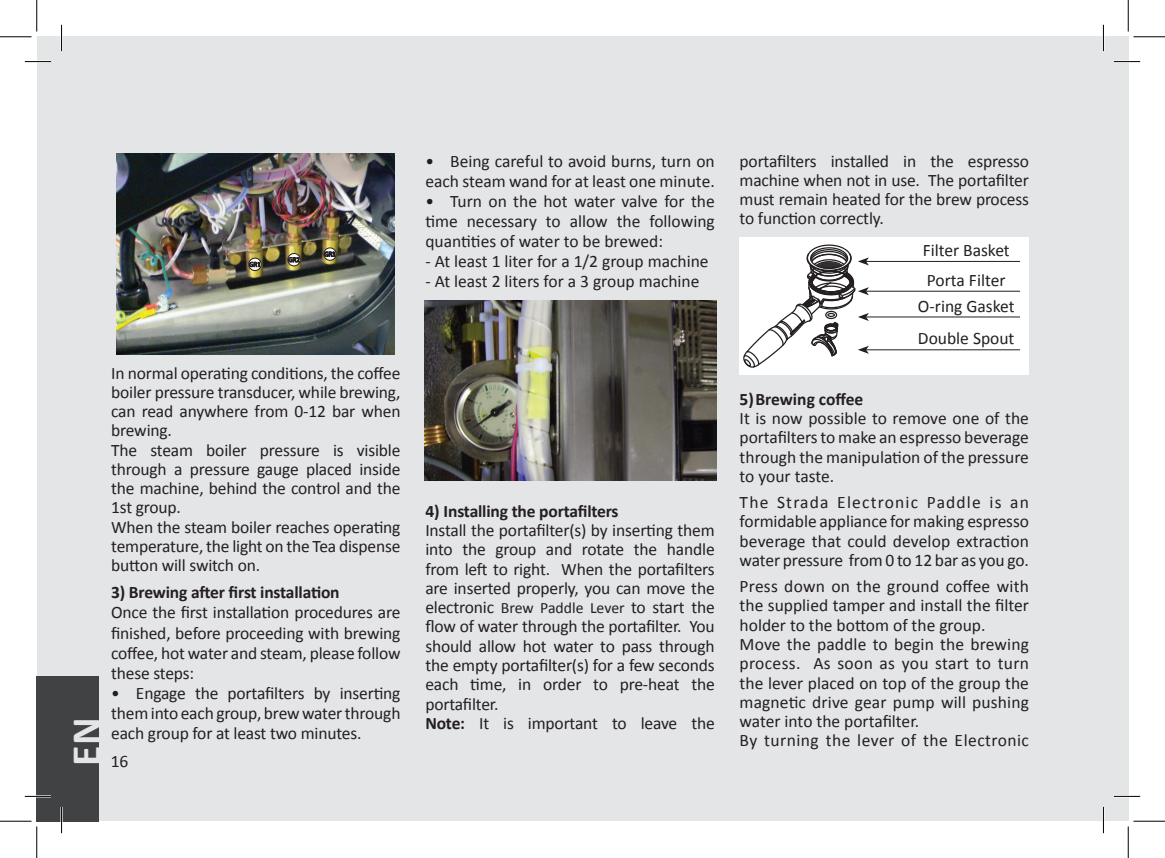
<style>
.page{position:relative;width:1165px;height:858px;background:#fff}
.page>*{position:absolute;margin:0;border:0;box-sizing:border-box;transform-origin:0 0}
.t1{font:700 42px "Calibri";color:#e4e5e7}
.t2{font:17.5px/19.2px "Calibri";letter-spacing:-.01em;color:#231f20;text-align:justify}
.t3{font:17.5px/19.2px "Calibri";letter-spacing:.01em;color:#231f20}
.t4{font:700 17.5px "Calibri";letter-spacing:-.01em;color:#231f20}
.t5{font:6.65px "Myriad Pro";color:#231f20}
.s1{font-size:15.75px}
.s2{font-weight:700}
</style>
<div class="page">
<div style="left:1103px;top:37px;width:25px;height:784px;background:#e4e5e7"></div>
<div style="left:37px;top:37px;width:1066px;height:784px;background:#e4e5e7"></div>
<div style="left:37px;top:675px;width:62px;height:146px;background:#414243"></div>
<img style="left:424px;top:300px;width:292px;height:180px">
<img style="left:117px;top:153px;width:278px;height:201px">
<svg style="left:248px;top:257px;width:14px;height:14px"></svg>
<svg style="left:287px;top:253px;width:14px;height:13px"></svg>
<svg style="left:323px;top:247px;width:14px;height:14px"></svg>
<div style="left:740px;top:237px;width:289px;height:137px;background:#fff"></div>
<hr style="left:866px;top:261px;width:154px;height:1px;background:#231f20">
<hr style="left:866px;top:291px;width:154px;height:1px;background:#231f20">
<hr style="left:866px;top:316px;width:154px;height:1px;background:#231f20">
<hr style="left:866px;top:349px;width:154px;height:1px;background:#231f20">
<svg style="left:743px;top:244px;width:126px;height:124px"></svg>
<hr style="left:25px;top:60px;width:26px;height:3px;background:#fff">
<hr style="left:1114px;top:60px;width:26px;height:3px;background:#fff">
<hr style="left:25px;top:795px;width:26px;height:2px;background:#fff">
<hr style="left:1114px;top:795px;width:26px;height:2px;background:#fff">
<hr style="left:60px;top:25px;width:3px;height:26px;background:#fff">
<hr style="left:60px;top:806px;width:3px;height:26px;background:#fff">
<hr style="left:1102px;top:25px;width:2px;height:26px;background:#fff">
<hr style="left:1102px;top:806px;width:2px;height:26px;background:#fff">
<svg style="left:25px;top:61px;width:26px;height:1px"></svg>
<svg style="left:1114px;top:61px;width:26px;height:1px"></svg>
<svg style="left:25px;top:795px;width:26px;height:1px"></svg>
<svg style="left:1114px;top:795px;width:26px;height:1px"></svg>
<svg style="left:61px;top:25px;width:1px;height:26px"></svg>
<svg style="left:61px;top:806px;width:1px;height:26px"></svg>
<svg style="left:1103px;top:25px;width:1px;height:26px"></svg>
<svg style="left:1103px;top:806px;width:1px;height:26px"></svg>
<hr style="left:0;top:36px;width:32px;height:1px;background:#000">
<hr style="left:1133px;top:36px;width:32px;height:1px;background:#000">
<hr style="left:0;top:820px;width:32px;height:1px;background:#000">
<hr style="left:1133px;top:820px;width:32px;height:1px;background:#000">
<hr style="left:36px;top:0;width:1px;height:32px;background:#000">
<hr style="left:36px;top:826px;width:1px;height:31px;background:#000">
<hr style="left:1128px;top:0;width:1px;height:32px;background:#000">
<hr style="left:1128px;top:826px;width:1px;height:31px;background:#000">
<h1 class="t1" style="left:59px;top:765px;width:50px;rotate:-90deg">EN</h1>
<p class="t2" style="left:425px;top:151px;width:291px;line-height:20.1px">• Being careful to avoid burns, turn on each steam wand for at least one minute.</p>
<p class="t2" style="left:425px;top:191px;width:291px;line-height:20.1px">• Turn on the hot water valve for the time necessary to allow the following quantities of water to be brewed:</p>
<p class="t2" style="left:425px;top:252px;width:285px">- At least 1 liter for a 1/2 group machine</p>
<p class="t2" style="left:425px;top:272px;width:276px">- At least 2 liters for a 3 group machine</p>
<p class="t2" style="left:740px;top:151px;width:291px">portafilters installed in the espresso machine when not in use. The portafilter must remain heated for the brew process to function correctly.</p>
<p class="t5" style="left:324px;top:250px;width:13px">GR3</p>
<p class="t2" style="left:923px;top:235px;width:89px;line-height:29.8px">Filter Basket<br>Porta Filter</p>
<p class="t2" style="left:918px;top:289px;width:98px;line-height:32.7px">O-ring Gasket<br>Double Spout</p>
<p class="t2" style="left:111px;top:363px;width:291px;text-align:left">In normal operating conditions, the coffee boiler pressure transducer, while brewing, can read anywhere from 0-12 bar when brewing.<br>The steam boiler pressure is visible through a pressure gauge placed inside the machine, behind the control and the 1st group.<br>When the steam boiler reaches operating temperature, the light on the Tea dispense button will switch on.</p>
<p class="t4" style="left:111px;top:581px;width:230px">3) Brewing after first installation</p>
<p class="t2" style="left:111px;top:602px;width:291px;line-height:20.1px">Once the first installation procedures are finished, before proceeding with brewing coffee, hot water and steam, please follow these steps:</p>
<p class="t2" style="left:111px;top:683px;width:291px;line-height:20.1px">• Engage the portafilters by inserting them into each group, brew water through each group for at least two minutes.</p>
<p class="t2" style="left:111px;top:751px;width:19px">16</p>
<p class="t4" style="left:425px;top:499px;width:195px">4) Installing the portafilters</p>
<p class="t2" style="left:425px;top:520px;width:291px;text-align:left">Install the portafilter(s) by inserting them into the group and rotate the handle from left to right. When the portafilters are inserted properly, you can move the electronic <span class="s1">Brew Paddle Lever</span> to start the flow of water through the portafilter. You should allow hot water to pass through the empty portafilter(s) for a few seconds each time, in order to pre-heat the portafilter.<br><span class="s2">Note:</span> It is important to leave the</p>
<p class="t4" style="left:740px;top:387px;width:125px">5)Brewing coffee</p>
<p class="t2" style="left:740px;top:408px;width:291px">It is now possible to remove one of the portafilters to make an espresso beverage through the manipulation of the pressure to your taste.</p>
<p class="t2" style="left:740px;top:492px;width:291px">The Strada Electronic Paddle is an formidable appliance for making espresso beverage that could develop extraction water pressure from 0 to 12 bar as you go.</p>
<p class="t3" style="left:740px;top:576px;width:291px">Press down on the ground coffee with the supplied tamper and install the filter holder to the bottom of the group.<br>Move the paddle to begin the brewing process. As soon as you start to turn the lever placed on top of the group the magnetic drive gear pump will pushing water into the portafilter.<br>By turning the lever of the Electronic</p>
</div>
